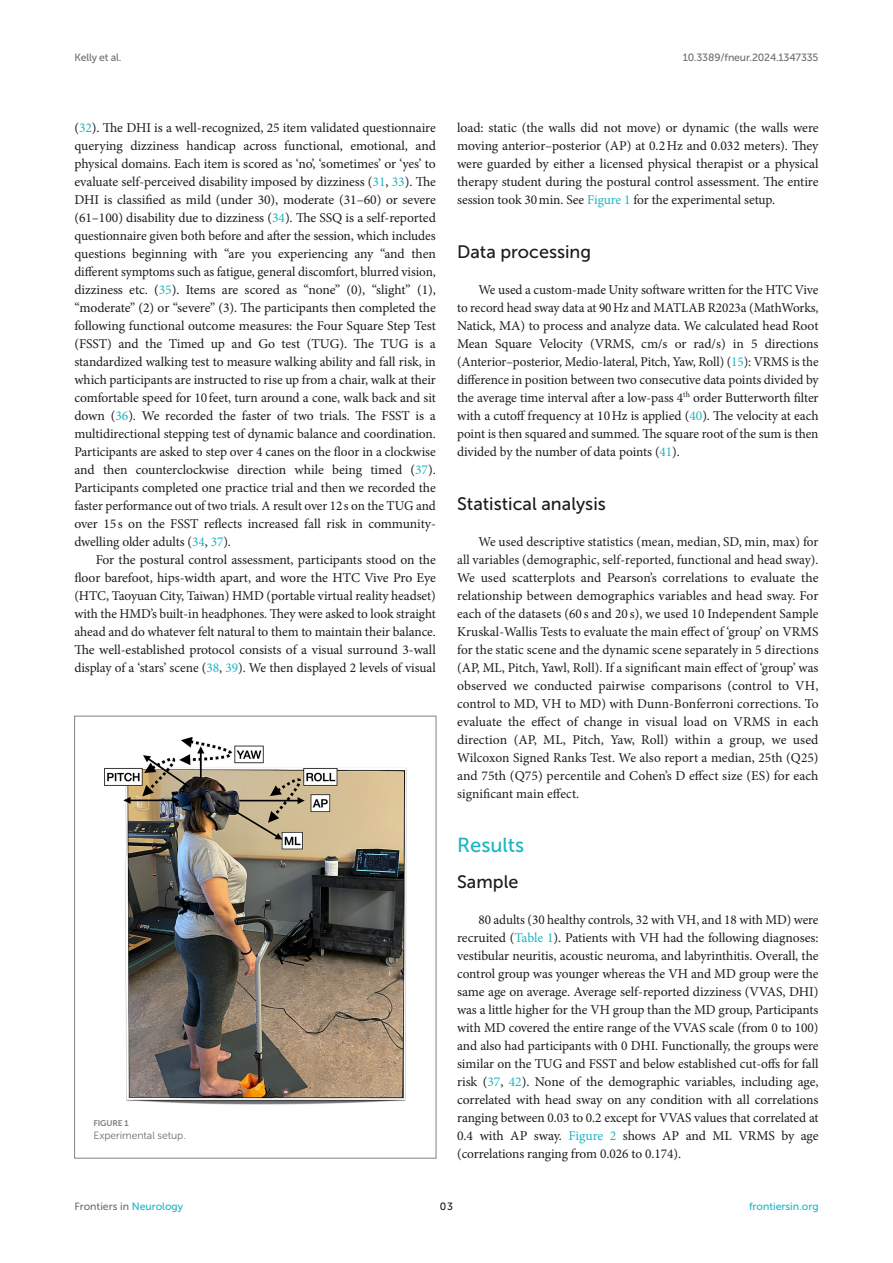
<style>
.page{position:relative;width:893px;height:1263px;background:#fff}
.page>*{position:absolute;margin:0;border:0;box-sizing:border-box;transform-origin:0 0}
.HEAD_1{font:20.25px "Museo Sans 500";color:#1db5c3}
.HEAD_2{font:18px "Museo Sans 500";color:#1b1c1b}
.HEAD_2_after_HEAD_1{font:18px "Museo Sans 500";color:#1b1c1b}
.TEXT_FLUSH{font:13.5px/18px "Minion Pro";letter-spacing:-.005em;color:#1b1c1b;text-align:justify}
.TEXT{font:13.5px/18px "Minion Pro";letter-spacing:-.005em;color:#1b1c1b;text-align:justify}
.t1{font:10.5px "Museo Sans 500";letter-spacing:-.015em;color:#706f70}
.FIG_LEG{font:10.5px "Museo Sans 300";letter-spacing:-.01em;color:#706f70}
.t2{font:10.5px "Museo Sans 500";color:#1db5c3}
.t3{font:10.5px "Museo Sans 500";color:#1b1c1b}
.FIG_HD{font:8.25px "Museo Sans 700";letter-spacing:-.01em;color:#7e7f7f}
.s1{color:#1db5c3}
</style>
<div class="page">
<img style="left:104px;top:737px;width:303px;height:368px">
<p class="t1" style="left:74px;top:51px;width:49px">Kelly et al.</p>
<p class="t1" style="left:683px;top:51px;width:137px">10.3389/fneur.2024.1347335</p>
<p class="TEXT" style="left:74px;top:119px;width:363px">(<span class="s1">32</span>). The DHI is a well-recognized, 25 item validated questionnaire querying dizziness handicap across functional, emotional, and physical domains. Each item is scored as ‘no’, ‘sometimes’ or ‘yes’ to evaluate self-perceived disability imposed by dizziness (<span class="s1">31</span>, <span class="s1">33</span>). The DHI is classified as mild (under 30), moderate (31–60) or severe (61–100) disability due to dizziness (<span class="s1">34</span>). The SSQ is a self-reported questionnaire given both before and after the session, which includes questions beginning with “are you experiencing any “and then different symptoms such as fatigue, general discomfort, blurred vision, dizziness etc. (<span class="s1">35</span>). Items are scored as “none” (0), “slight” (1), “moderate” (2) or “severe” (3). The participants then completed the following functional outcome measures: the Four Square Step Test (FSST) and the Timed up and Go test (TUG). The TUG is a standardized walking test to measure walking ability and fall risk, in which participants are instructed to rise up from a chair, walk at their comfortable speed for 10feet, turn around a cone, walk back and sit down (<span class="s1">36</span>). We recorded the faster of two trials. The FSST is a multidirectional stepping test of dynamic balance and coordination.<br>Participants are asked to step over 4 canes on the floor in a clockwise and then counterclockwise direction while being timed (<span class="s1">37</span>).<br>Participants completed one practice trial and then we recorded the faster performance out of two trials. A result over 12s on the TUG and over 15s on the FSST reflects increased fall risk in community&shy;dwelling older adults (<span class="s1">34</span>, <span class="s1">37</span>).</p>
<p class="TEXT" style="left:74px;top:551px;width:363px;text-indent:21px">For the postural control assessment, participants stood on the floor barefoot, hips-width apart, and wore the HTC Vive Pro Eye (HTC, Taoyuan City, Taiwan) HMD (portable virtual reality headset) with the HMD’s built-in headphones. They were asked to look straight ahead and do whatever felt natural to them to maintain their balance.<br>The well-established protocol consists of a visual surround 3-wall display of a ‘stars’ scene (<span class="s1">38</span>, <span class="s1">39</span>). We then displayed 2 levels of visual</p>
<p class="FIG_HD" style="left:94px;top:1118px;width:37px">FIGURE 1</p>
<p class="FIG_LEG" style="left:94px;top:1130px;width:94px">Experimental setup.</p>
<p class="TEXT" style="left:457px;top:119px;width:363px">load: static (the walls did not move) or dynamic (the walls were moving anterior–posterior (AP) at 0.2Hz and 0.032 meters). They were guarded by either a licensed physical therapist or a physical therapy student during the postural control assessment. The entire session took 30min. See <span class="s1">Figure 1</span> for the experimental setup.</p>
<p class="HEAD_2" style="left:457px;top:242px;width:136px">Data processing</p>
<p class="TEXT_FLUSH" style="left:457px;top:281px;width:363px;text-indent:21px">We used a custom-made Unity software written for the HTC Vive to record head sway data at 90Hz and MATLAB R2023a (MathWorks, Natick, MA) to process and analyze data. We calculated head Root Mean Square Velocity (VRMS, cm/s or rad/s) in 5 directions (Anterior–posterior, Medio-lateral, Pitch, Yaw, Roll) (<span class="s1">15</span>): VRMS is the difference in position between two consecutive data points divided by the average time interval after a low-pass 4<sup>th</sup> order Butterworth filter with a cutoff frequency at 10Hz is applied (<span class="s1">40</span>). The velocity at each point is then squared and summed. The square root of the sum is then divided by the number of data points (<span class="s1">41</span>).</p>
<p class="HEAD_2" style="left:457px;top:494px;width:150px">Statistical analysis</p>
<p class="TEXT_FLUSH" style="left:457px;top:533px;width:363px;text-indent:21px">We used descriptive statistics (mean, median, SD, min, max) for all variables (demographic, self-reported, functional and head sway).<br>We used scatterplots and Pearson’s correlations to evaluate the relationship between demographics variables and head sway. For each of the datasets (60 s and 20 s), we used 10 Independent Sample Kruskal-Wallis Tests to evaluate the main effect of ‘group’ on VRMS for the static scene and the dynamic scene separately in 5 directions (AP, ML, Pitch, Yawl, Roll). If a significant main effect of ‘group’ was observed we conducted pairwise comparisons (control to VH, control to MD, VH to MD) with Dunn-Bonferroni corrections. To evaluate the effect of change in visual load on VRMS in each direction (AP, ML, Pitch, Yaw, Roll) within a group, we used Wilcoxon Signed Ranks Test. We also report a median, 25th (Q25) and 75th (Q75) percentile and Cohen’s D effect size (ES) for each significant main effect.</p>
<p class="HEAD_1" style="left:457px;top:834px;width:69px">Results</p>
<p class="HEAD_2_after_HEAD_1" style="left:457px;top:872px;width:63px">Sample</p>
<p class="TEXT_FLUSH" style="left:457px;top:911px;width:363px;text-indent:21px">80 adults (30 healthy controls, 32 with VH, and 18 with MD) were recruited (<span class="s1">Table 1</span>). Patients with VH had the following diagnoses: vestibular neuritis, acoustic neuroma, and labyrinthitis. Overall, the control group was younger whereas the VH and MD group were the same age on average. Average self-reported dizziness (VVAS, DHI) was a little higher for the VH group than the MD group, Participants with MD covered the entire range of the VVAS scale (from 0 to 100) and also had participants with 0 DHI. Functionally, the groups were similar on the TUG and FSST and below established cut-offs for fall risk (<span class="s1">37</span>, <span class="s1">42</span>). None of the demographic variables, including age, correlated with head sway on any condition with all correlations ranging between 0.03 to 0.2 except for VVAS values that correlated at 0.4 with AP sway. <span class="s1">Figure 2</span> shows AP and ML VRMS by age (correlations ranging from 0.026 to 0.174).</p>
<p class="t1" style="left:74px;top:1200px;width:110px">Frontiers in <span class="s1">Neurology</span></p>
<p class="t3" style="left:440px;top:1200px;width:15px">03</p>
<p class="t2" style="left:749px;top:1200px;width:71px">frontiersin.org</p>
</div>
